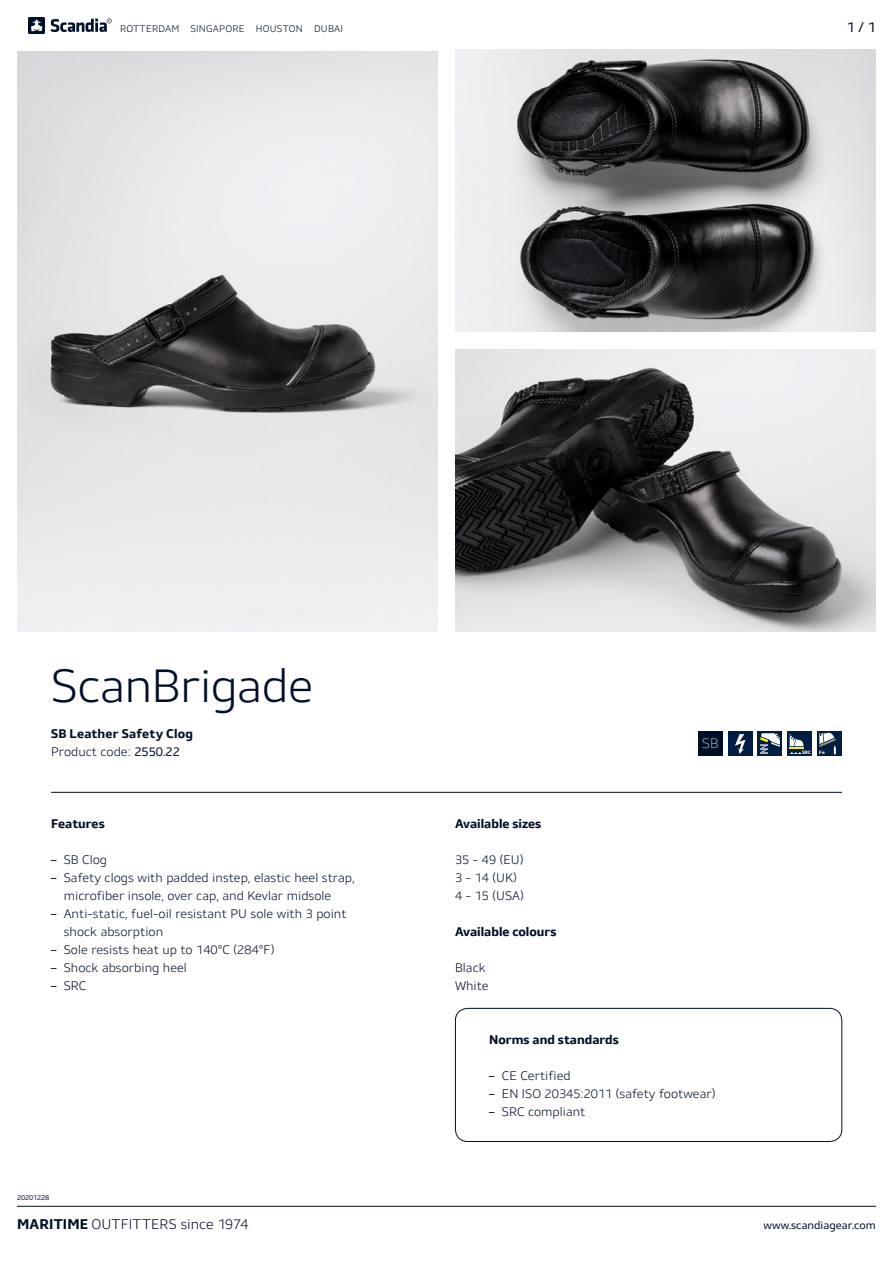
<style>
.page{position:relative;width:893px;height:1263px;background:#fff}
.page>*{position:absolute;margin:0;border:0;box-sizing:border-box;transform-origin:0 0}
.t1{font:300 45px "Stratus";letter-spacing:-.015em;color:#000f28}
.t2{font:300 13.5px "Stratus";color:#000f28}
.t3{font:13.5px "Stratus";color:#000f28}
.t4{font:100 13.2px "Stratus";color:#fff}
.t5{font:300 12px/18px "Stratus";color:#000f28}
.t6{font:700 12px/18px "Stratus";color:#000f28}
.t7{font:10.5px "Stratus";color:#000f28}
.t8{font:300 9.3px "Stratus";letter-spacing:.02em;color:#000f28}
.t9{font:6.75px "Stratus";color:#000f28}
.t10{font:700 4.5px "Stratus";color:#fff}
.s1{font-weight:300}
.s2{font-weight:400}
.s3{font-weight:700}
</style>
<div class="page">
<img style="left:17px;top:51px;width:421px;height:580px">
<svg style="left:455px;top:50px;width:421px;height:282px;background:#828283"></svg>
<img style="left:455px;top:350px;width:421px;height:281px">
<hr style="left:51px;top:792px;width:791px;height:1px;background:#000f28">
<svg style="left:455px;top:1008px;width:387px;height:134px"></svg>
<div style="left:728px;top:731px;width:25px;height:25px;background:#001e42"></div>
<svg style="left:735px;top:734px;width:10px;height:20px"></svg>
<div style="left:698px;top:731px;width:25px;height:25px;background:#000f28"></div>
<div style="left:787px;top:731px;width:25px;height:25px;background:#001e42"></div>
<svg style="left:790px;top:734px;width:14px;height:20px"></svg>
<div style="left:817px;top:731px;width:25px;height:25px;background:#001e42"></div>
<svg style="left:819px;top:732px;width:17px;height:22px"></svg>
<div style="left:757px;top:731px;width:25px;height:25px;background:#001e42"></div>
<svg style="left:760px;top:733px;width:20px;height:21px"></svg>
<hr style="left:17px;top:1206px;width:859px;height:1px;background:#000f28">
<svg style="left:51px;top:18px;width:61px;height:14px"></svg>
<svg style="left:28px;top:17px;width:17px;height:17px"></svg>
<p class="t8" style="left:120px;top:23px;width:225px">ROTTERDAM SINGAPORE HOUSTON DUBAI</p>
<p class="t3" style="left:847px;top:19px;width:31px">1 / 1</p>
<h1 class="t1" style="left:51px;top:665px;width:264px">ScanBrigade</h1>
<p class="t6" style="left:51px;top:726px;width:144px">SB Leather Safety Clog<br><span class="s1">Product code:</span> <span class="s2">2550.22</span></p>
<p class="t6" style="left:51px;top:816px;width:55px">Features</p>
<p class="t5" style="left:51px;top:852px;width:58px"><span class="s2">–</span> SB Clog</p>
<p class="t5" style="left:64px;top:870px;width:292px;text-indent:-13px"><span class="s2">–</span> Safety clogs with padded instep, elastic heel strap, microfiber insole, over cap, and Kevlar midsole</p>
<p class="t5" style="left:64px;top:906px;width:284px;text-indent:-13px"><span class="s2">–</span> Anti-static, fuel-oil resistant PU sole with 3 point shock absorption</p>
<p class="t5" style="left:51px;top:942px;width:225px"><span class="s2">–</span> Sole resists heat up to 140°C (284°F)</p>
<p class="t5" style="left:51px;top:960px;width:137px"><span class="s2">–</span> Shock absorbing heel</p>
<p class="t5" style="left:51px;top:978px;width:37px"><span class="s2">–</span> SRC</p>
<p class="t9" style="left:17px;top:1194px;width:34px">20201228</p>
<p class="t6" style="left:455px;top:816px;width:88px">Available sizes</p>
<p class="t5" style="left:455px;top:852px;width:70px">35 - 49 (EU)<br>3 - 14 (UK)<br>4 - 15 (USA)</p>
<p class="t6" style="left:455px;top:924px;width:103px">Available colours</p>
<p class="t5" style="left:455px;top:960px;width:35px">Black<br>White</p>
<p class="t4" style="left:702px;top:736px;width:18px">SB</p>
<p class="t6" style="left:489px;top:1032px;width:131px">Norms and standards</p>
<p class="t5" style="left:489px;top:1068px;width:83px"><span class="s2">–</span> CE Certified</p>
<p class="t5" style="left:489px;top:1086px;width:228px"><span class="s2">–</span> EN ISO 20345:2011 (safety footwear)</p>
<p class="t5" style="left:489px;top:1104px;width:98px"><span class="s2">–</span> SRC compliant</p>
<p class="t10" style="left:802px;top:750px;width:10px">SRC</p>
<p class="t10" style="left:819px;top:750px;width:7px">Fe</p>
<p class="t2" style="left:17px;top:1216px;width:233px"><span class="s3">MARITIME</span> OUTFITTERS since 1974</p>
<p class="t7" style="left:763px;top:1221px;width:114px">www.scandiagear.com</p>
</div>
